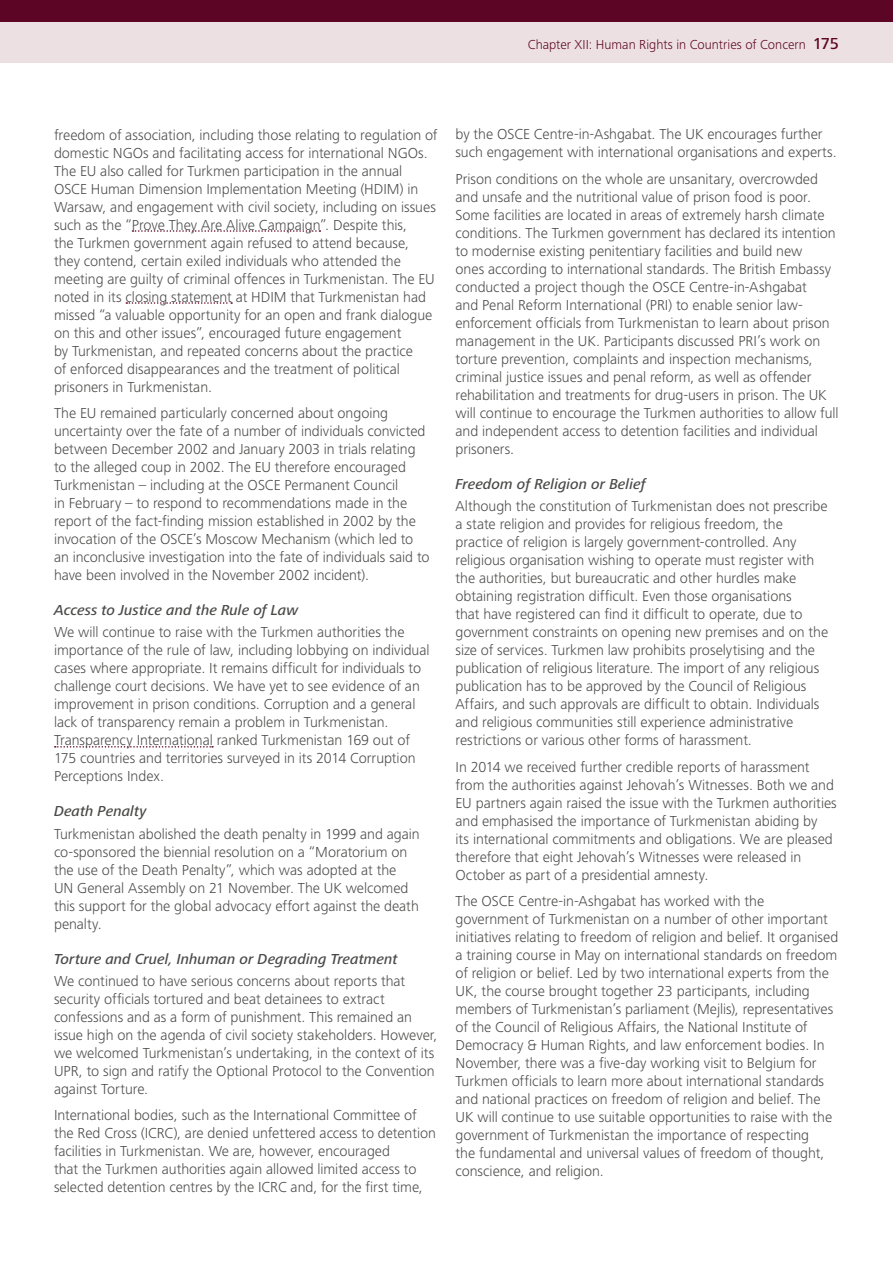
<style>
.page{position:relative;width:893px;height:1263px;background:#fff}
.page>*{position:absolute;margin:0;border:0;box-sizing:border-box;transform-origin:0 0}
.t1{font:300 15px/18px "Frutiger Next LT";letter-spacing:-.005em;color:#4a4a49}
.t2{font:italic 500 15px "Frutiger Next LT";color:#4a4a49}
.t3{font:300 13.5px "Frutiger Next LT";color:#5d0524}
.s1{font-weight:500;font-size:16.5px}
</style>
<div class="page">
<div style="left:0;top:0;width:893px;height:63px;background:#ede0e3"></div>
<div style="left:0;top:0;width:893px;height:21px;background:#5d0524"></div>
<svg style="left:132px;top:230px;width:188px;height:2px"></svg>
<svg style="left:126px;top:302px;width:106px;height:2px"></svg>
<svg style="left:55px;top:746px;width:158px;height:1px"></svg>
<p class="t3" style="left:528px;top:37px;width:313px">Chapter XII: Human Rights in Countries of Concern <span class="s1">175</span></p>
<p class="t1" style="left:54px;top:126px;width:385px">freedom of association, including those relating to regulation of domestic NGOs and facilitating access for international NGOs.<br>The EU also called for Turkmen participation in the annual OSCE Human Dimension Implementation Meeting (HDIM) in Warsaw, and engagement with civil society, including on issues such as the “Prove They Are Alive Campaign”. Despite this,<br>the Turkmen government again refused to attend because, they contend, certain exiled individuals who attended the meeting are guilty of criminal offences in Turkmenistan. The EU noted in its closing statement at HDIM that Turkmenistan had missed “a valuable opportunity for an open and frank dialogue on this and other issues”, encouraged future engagement<br>by Turkmenistan, and repeated concerns about the practice<br>of enforced disappearances and the treatment of political prisoners in Turkmenistan.</p>
<p class="t1" style="left:54px;top:404px;width:377px">The EU remained particularly concerned about ongoing uncertainty over the fate of a number of individuals convicted between December 2002 and January 2003 in trials relating to the alleged coup in 2002. The EU therefore encouraged Turkmenistan – including at the OSCE Permanent Council<br>in February – to respond to recommendations made in the report of the fact-finding mission established in 2002 by the invocation of the OSCE’s Moscow Mechanism (which led to an inconclusive investigation into the fate of individuals said to have been involved in the November 2002 incident).</p>
<p class="t2" style="left:54px;top:602px;width:246px">Access to Justice and the Rule of Law</p>
<p class="t1" style="left:54px;top:623px;width:377px">We will continue to raise with the Turkmen authorities the importance of the rule of law, including lobbying on individual cases where appropriate. It remains difficult for individuals to challenge court decisions. We have yet to see evidence of an improvement in prison conditions. Corruption and a general lack of transparency remain a problem in Turkmenistan.<br>Transparency International ranked Turkmenistan 169 out of 175 countries and territories surveyed in its 2014 Corruption Perceptions Index.</p>
<p class="t2" style="left:54px;top:803px;width:94px">Death Penalty</p>
<p class="t1" style="left:54px;top:825px;width:367px">Turkmenistan abolished the death penalty in 1999 and again co-sponsored the biennial resolution on a “Moratorium on the use of the Death Penalty”, which was adopted at the<br>UN General Assembly on 21 November. The UK welcomed this support for the global advocacy effort against the death penalty.</p>
<p class="t2" style="left:54px;top:950px;width:345px">Torture and Cruel, Inhuman or Degrading Treatment</p>
<p class="t1" style="left:54px;top:972px;width:385px">We continued to have serious concerns about reports that security officials tortured and beat detainees to extract confessions and as a form of punishment. This remained an issue high on the agenda of civil society stakeholders. However, we welcomed Turkmenistan’s undertaking, in the context of its UPR, to sign and ratify the Optional Protocol to the Convention against Torture.</p>
<p class="t1" style="left:54px;top:1106px;width:384px">International bodies, such as the International Committee of the Red Cross (ICRC), are denied unfettered access to detention facilities in Turkmenistan. We are, however, encouraged<br>that the Turkmen authorities again allowed limited access to selected detention centres by the ICRC and, for the first time,</p>
<p class="t1" style="left:455px;top:126px;width:383px">by the OSCE Centre-in-Ashgabat. The UK encourages further such engagement with international organisations and experts.</p>
<p class="t1" style="left:455px;top:170px;width:385px">Prison conditions on the whole are unsanitary, overcrowded and unsafe and the nutritional value of prison food is poor.<br>Some facilities are located in areas of extremely harsh climate conditions. The Turkmen government has declared its intention to modernise existing penitentiary facilities and build new<br>ones according to international standards. The British Embassy conducted a project though the OSCE Centre-in-Ashgabat<br>and Penal Reform International (PRI) to enable senior law&shy;enforcement officials from Turkmenistan to learn about prison management in the UK. Participants discussed PRI’s work on torture prevention, complaints and inspection mechanisms, criminal justice issues and penal reform, as well as offender rehabilitation and treatments for drug-users in prison. The UK will continue to encourage the Turkmen authorities to allow full and independent access to detention facilities and individual prisoners.</p>
<p class="t2" style="left:455px;top:476px;width:192px">Freedom of Religion or Belief</p>
<p class="t1" style="left:455px;top:497px;width:374px">Although the constitution of Turkmenistan does not prescribe a state religion and provides for religious freedom, the practice of religion is largely government-controlled. Any religious organisation wishing to operate must register with the authorities, but bureaucratic and other hurdles make obtaining registration difficult. Even those organisations<br>that have registered can find it difficult to operate, due to government constraints on opening new premises and on the size of services. Turkmen law prohibits proselytising and the publication of religious literature. The import of any religious publication has to be approved by the Council of Religious Affairs, and such approvals are difficult to obtain. Individuals and religious communities still experience administrative restrictions or various other forms of harassment.</p>
<p class="t1" style="left:455px;top:758px;width:383px">In 2014 we received further credible reports of harassment from the authorities against Jehovah’s Witnesses. Both we and EU partners again raised the issue with the Turkmen authorities and emphasised the importance of Turkmenistan abiding by<br>its international commitments and obligations. We are pleased therefore that eight Jehovah’s Witnesses were released in October as part of a presidential amnesty.</p>
<p class="t1" style="left:455px;top:892px;width:384px">The OSCE Centre-in-Ashgabat has worked with the government of Turkmenistan on a number of other important initiatives relating to freedom of religion and belief. It organised a training course in May on international standards on freedom of religion or belief. Led by two international experts from the UK, the course brought together 23 participants, including members of Turkmenistan’s parliament (Mejlis), representatives of the Council of Religious Affairs, the National Institute of Democracy &amp; Human Rights, and law enforcement bodies. In November, there was a five-day working visit to Belgium for Turkmen officials to learn more about international standards and national practices on freedom of religion and belief. The UK will continue to use suitable opportunities to raise with the government of Turkmenistan the importance of respecting<br>the fundamental and universal values of freedom of thought, conscience, and religion.</p>
</div>
